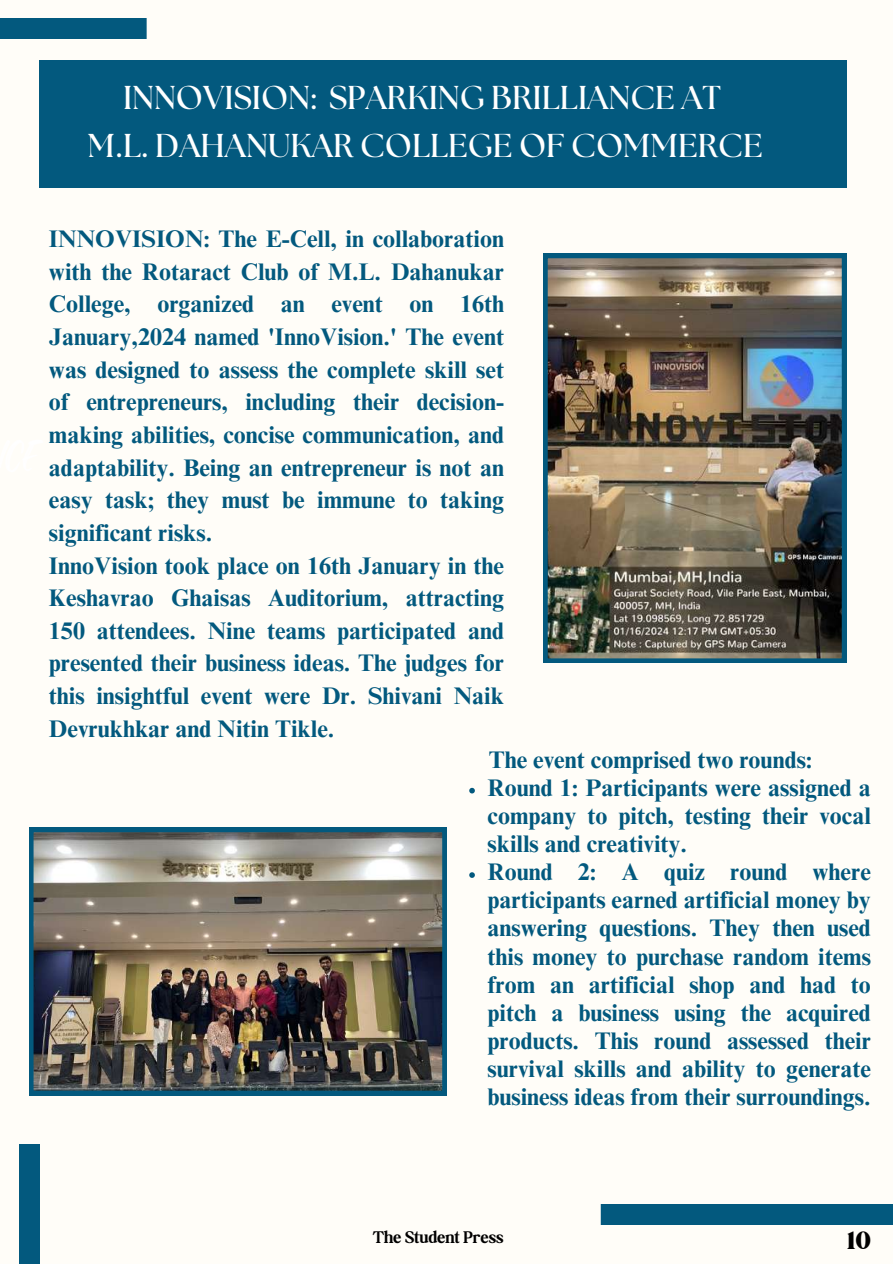
<style>
.page{position:relative;width:893px;height:1264px;background:#fff}
.page>*{position:absolute;margin:0;border:0;box-sizing:border-box;transform-origin:0 0}
.t1{font:700 33px/47.2px "The Seasons";color:#fff;text-align:center}
.t2{font:30px "March";color:#000}
.t3{font:700 24px/28.2px "Times NRMT Pro";color:#03597e}
.t4{font:700 18px "Boston Angel";color:#000}
</style>
<div class="page">
<div style="left:0;top:0;width:892px;height:1263px;background:#fffdf8"></div>
<div style="left:39px;top:60px;width:807px;height:128px;background:#03597e"></div>
<div style="left:19px;top:1144px;width:20px;height:119px;background:#03597e"></div>
<div style="left:0;top:18px;width:146px;height:20px;background:#03597e"></div>
<div style="left:600px;top:1204px;width:292px;height:20px;background:#03597e"></div>
<img style="left:543px;top:254px;width:303px;height:409px">
<svg style="left:469px;top:787px;width:6px;height:6px"></svg>
<svg style="left:469px;top:872px;width:6px;height:5px"></svg>
<img style="left:29px;top:827px;width:417px;height:268px">
<h1 class="t1" style="left:88px;top:76px;width:676px">INNOVISION: SPARKING BRILLIANCE AT<br>M.L. DAHANUKAR COLLEGE OF COMMERCE</h1>
<p class="t3" style="left:49px;top:228px;width:456px">INNOVISION: The E-Cell, in collaboration</p>
<p class="t3" style="left:49px;top:260px;width:456px">with the Rotaract Club of M.L. Dahanukar</p>
<p class="t3" style="left:49px;top:293px;width:456px">College, organized an event on 16th</p>
<p class="t3" style="left:49px;top:326px;width:456px">January,2024 named 'InnoVision.' The event</p>
<p class="t3" style="left:49px;top:358px;width:456px">was designed to assess the complete skill set</p>
<p class="t3" style="left:49px;top:391px;width:456px">of entrepreneurs, including their decision-</p>
<p class="t3" style="left:49px;top:423px;width:456px">making abilities, concise communication, and</p>
<p class="t3" style="left:49px;top:456px;width:456px">adaptability. Being an entrepreneur is not an</p>
<p class="t3" style="left:49px;top:489px;width:456px">easy task; they must be immune to taking</p>
<p class="t3" style="left:49px;top:521px;width:165px">significant risks.</p>
<p class="t3" style="left:49px;top:554px;width:456px">InnoVision took place on 16th January in the</p>
<p class="t3" style="left:49px;top:587px;width:456px">Keshavrao Ghaisas Auditorium, attracting</p>
<p class="t3" style="left:49px;top:619px;width:456px">150 attendees. Nine teams participated and</p>
<p class="t3" style="left:49px;top:652px;width:456px">presented their business ideas. The judges for</p>
<p class="t3" style="left:49px;top:684px;width:456px">this insightful event were Dr. Shivani Naik</p>
<p class="t3" style="left:49px;top:717px;width:287px">Devrukhkar and Nitin Tikle.</p>
<p class="t3" style="left:488px;top:748px;width:325px">The event comprised two rounds:</p>
<p class="t3" style="left:487px;top:776px;width:385px">Round 1: Participants were assigned a company to pitch, testing their vocal skills and creativity.<br>Round 2: A quiz round where participants earned artificial money by answering questions. They then used this money to purchase random items from an artificial shop and had to pitch a business using the acquired products. This round assessed their survival skills and ability to generate business ideas from their surroundings.</p>
<p class="t4" style="left:372px;top:1226px;width:132px">The Student Press</p>
<p class="t2" style="left:847px;top:1226px;width:25px">10</p>
</div>
